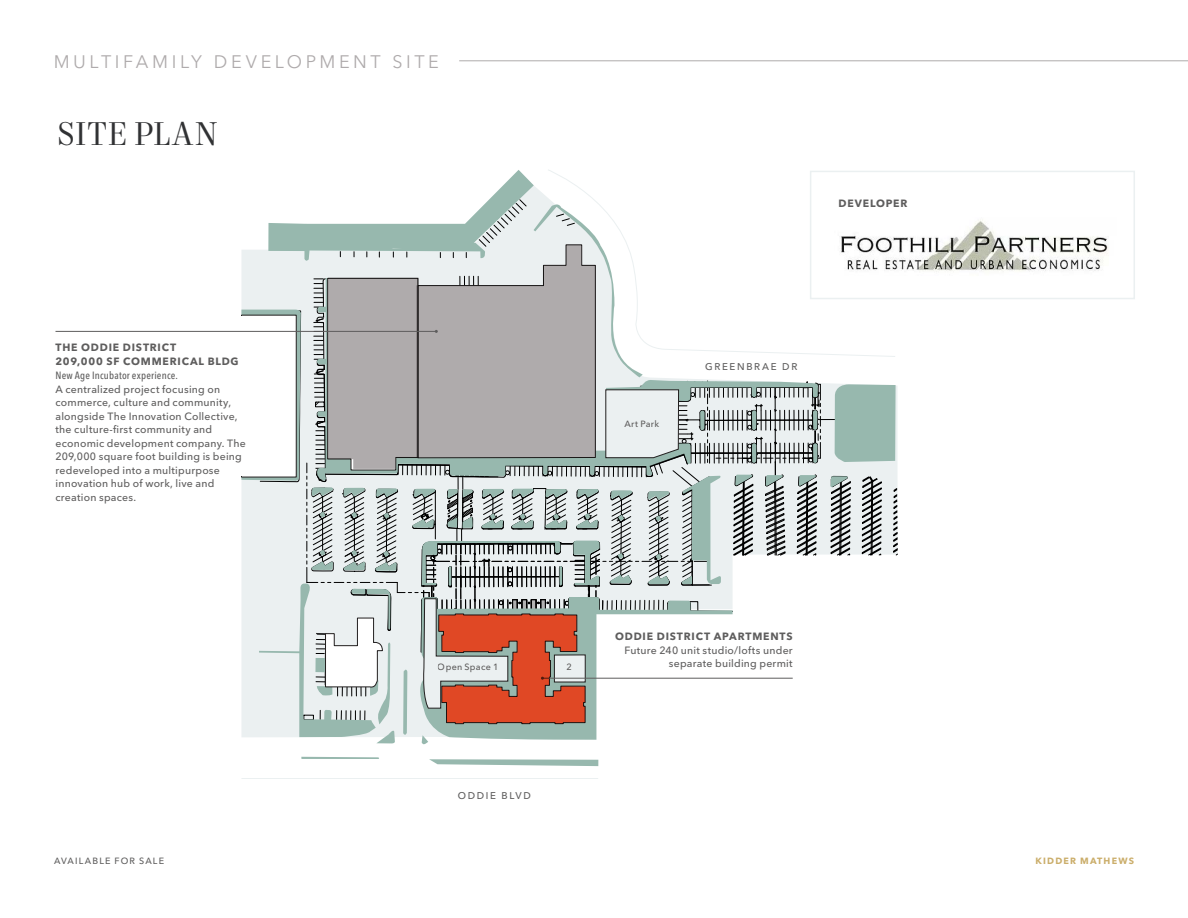
<style>
.page{position:relative;width:1188px;height:918px;background:#fff}
.page>*{position:absolute;margin:0;border:0;box-sizing:border-box;transform-origin:0 0}
.Headline_-_Level_2_-_Charcoal_2023{font:33px "Mort Modern 08";color:#313234}
.t1{font:18px "Avenir Next LT Pro";letter-spacing:.2em;color:#afabac}
.Map_Highlight_-_Subtext_-_Ash_2023{font:500 10.5px/13.5px "Avenir Next LT Pro";letter-spacing:.02em;color:#5e5d5d;text-align:right}
.Map_Highlight_-_Bold_-_Ash_2023{font:700 10.5px/13.5px "Avenir Next LT Pro";letter-spacing:.075em;color:#5e5d5d}
.Map_Highlight_-_Subtext_-_Ash_2023-2{font:700 10.5px "Avenir Next LT Pro";letter-spacing:.075em;color:#5e5d5d}
.Street_Names_-_Ash_2023{font:500 9.75px "Avenir Next LT Pro";letter-spacing:.175em;color:#5e5d5d}
.Map_Highlight_-_Subtext_-_Ash_2023-3{font:500 9px "Avenir Next LT Pro";letter-spacing:.13em;color:#5e5d5d}
.t2{font:700 9px "Avenir Next LT Pro";letter-spacing:.13em;color:#cbae6b}
.Map_Highlight_-_Subtext_-_Ash_2023-4{font:500 9px "Avenir Next LT Pro";letter-spacing:.025em;color:#5e5d5d}
.Map_Highlight_-_Subtext_-_Ash_2023-5{font:500 9px "Avenir Next LT Pro";letter-spacing:.08em;color:#5e5d5d}
.s1{font-stretch:condensed}
.s2{font-weight:700}
</style>
<div class="page">
<hr style="left:241px;top:778px;width:357px;height:1px;background:#ebf0f1">
<svg style="left:429px;top:759px;width:169px;height:7px"></svg>
<svg style="left:301px;top:757px;width:78px;height:2px"></svg>
<hr style="left:56px;top:331px;width:380px;height:1px;background:#5e5d5d">
<svg style="left:241px;top:170px;width:657px;height:575px"></svg>
<img style="left:831px;top:218px;width:277px;height:69px">
<div style="left:810px;top:171px;width:325px;height:128px;border:2px solid #ebf0f1"></div>
<hr style="left:459px;top:61px;width:729px;height:1px;background:#afabac">
<h2 class="t1" style="left:54px;top:51px;width:387px">MULTIFAMILY DEVELOPMENT SITE</h2>
<p class="Headline_-_Level_2_-_Charcoal_2023" style="left:57px;top:114px;width:162px">SITE PLAN</p>
<p class="Map_Highlight_-_Bold_-_Ash_2023" style="left:56px;top:341px;width:185px">THE ODDIE DISTRICT<br>209,000 SF COMMERICAL BLDG</p>
<p class="Map_Highlight_-_Subtext_-_Ash_2023" style="left:56px;top:369px;width:192px;text-align:left"><span class="s1">New Age Incubator experience.<br></span>A centralized project focusing on commerce, culture and community, alongside The Innovation Collective, the culture-first community and economic development company. The<br>209,000 square foot building is being redeveloped into a multipurpose innovation hub of work, live and creation spaces.</p>
<p class="Map_Highlight_-_Subtext_-_Ash_2023-2" style="left:839px;top:197px;width:70px">DEVELOPER</p>
<p class="Map_Highlight_-_Subtext_-_Ash_2023-5" style="left:625px;top:418px;width:36px">Art Park</p>
<p class="Street_Names_-_Ash_2023" style="left:705px;top:361px;width:94px">GREENBRAE DR</p>
<p class="Map_Highlight_-_Subtext_-_Ash_2023-4" style="left:438px;top:661px;width:62px">Open Space 1</p>
<p class="Map_Highlight_-_Subtext_-_Ash_2023-5" style="left:567px;top:661px;width:7px">2</p>
<p class="Map_Highlight_-_Subtext_-_Ash_2023" style="left:615px;top:630px;width:179px"><span class="s2">ODDIE DISTRICT APARTMENTS<br></span>Future 240 unit studio/lofts under separate building permit</p>
<p class="Street_Names_-_Ash_2023" style="left:458px;top:789px;width:75px">ODDIE BLVD</p>
<p class="Map_Highlight_-_Subtext_-_Ash_2023-3" style="left:54px;top:855px;width:112px">AVAILABLE FOR SALE</p>
<p class="t2" style="left:1036px;top:855px;width:100px">KIDDER MATHEWS</p>
</div>
